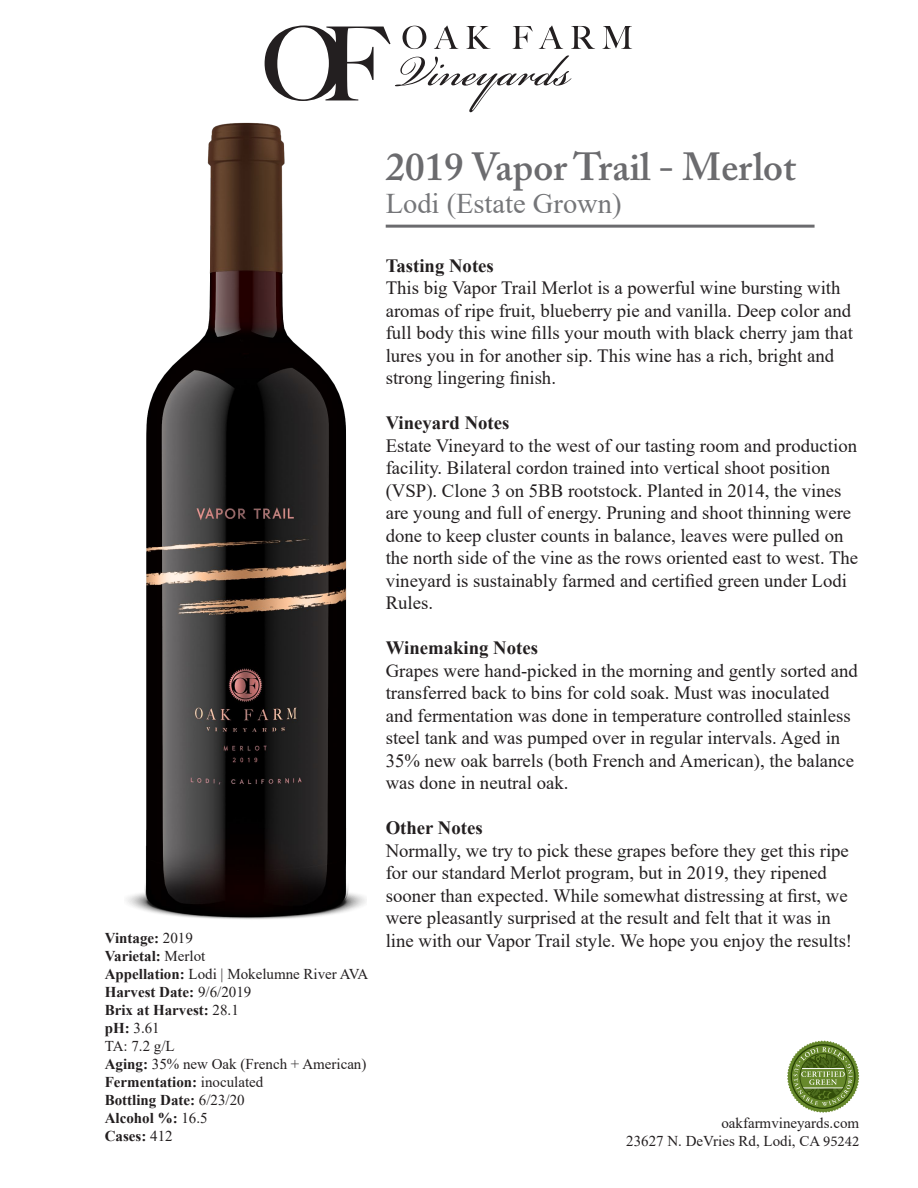
<style>
.page{position:relative;width:918px;height:1188px;background:#fff}
.page>*{position:absolute;margin:0;border:0;box-sizing:border-box;transform-origin:0 0}
.t1{font:600 39px "Adobe Caslon Pro";color:#6b6b6e}
.t2{font:28.5px "Times New Roman";color:#757679}
.t3{font:18.75px/22.5px "Times New Roman";color:#231f20}
.t4{font:700 18.75px "Times New Roman";color:#231f20}
.t5{font:15px/18px "Times New Roman";color:#231f20}
.t6{font:700 15px/18px "Times New Roman";color:#231f20}
.s1{font-weight:400}
.s2{font-weight:700}
.s3{font-family:"Minion Pro"}
</style>
<div class="page">
<svg style="left:602px;top:26px;width:30px;height:23px"></svg>
<svg style="left:265px;top:26px;width:330px;height:86px"></svg>
<hr style="left:386px;top:225px;width:429px;height:3px;background:#6b6b6e">
<img style="left:126px;top:122px;width:240px;height:798px">
<svg style="left:787px;top:1041px;width:72px;height:72px"></svg>
<div style="left:800px;top:1053px;width:47px;height:47px;border:1px solid #334e0a;border-radius:50%"></div>
<p class="t6" style="left:105px;top:928px;width:90px">Vintage: <span class="s1">2019</span></p>
<p class="t6" style="left:105px;top:946px;width:102px">Varietal: <span class="s1">Merlot</span></p>
<p class="t5" style="left:105px;top:964px;width:265px"><span class="s2">Appellation:</span> Lodi | Mokelumne River AVA</p>
<p class="t6" style="left:105px;top:982px;width:148px">Harvest Date: <span class="s1">9/6/2019<br></span>Brix at Harvest: <span class="s1">28.1</span></p>
<p class="t5" style="left:105px;top:1018px;width:57px"><span class="s2">pH:</span> 3.61</p>
<p class="t5" style="left:105px;top:1036px;width:72px">TA: 7.2 g/L</p>
<p class="t5" style="left:105px;top:1054px;width:263px"><span class="s2">Aging:</span> 35% new Oak (French + American)<br><span class="s2">Fermentation:</span> inoculated</p>
<p class="t6" style="left:105px;top:1090px;width:141px">Bottling Date: <span class="s1">6/23/20<br></span>Alcohol %: <span class="s1">16.5</span></p>
<p class="t6" style="left:105px;top:1126px;width:69px">Cases: <span class="s1">412</span></p>
<p class="t1" style="left:386px;top:144px;width:412px">2019 Vapor Trail - Merlot</p>
<p class="t2" style="left:386px;top:183px;width:237px">Lodi (Estate Grown)</p>
<p class="t4" style="left:386px;top:252px;width:110px">Tasting Notes</p>
<p class="t3" style="left:386px;top:276px;width:469px">This big Vapor Trail Merlot is a powerful wine bursting with aromas of ripe fruit, blueberry pie and vanilla. Deep color and full body this wine fills your mouth with black cherry jam that lures you in for another sip. This wine has a rich, bright and strong lingering finish.</p>
<p class="t4" style="left:386px;top:410px;width:125px">Vineyard Notes</p>
<p class="t3" style="left:386px;top:434px;width:474px">Estate Vineyard to the west of our tasting room and production facility. Bilateral cordon trained into vertical shoot position (VSP). Clone 3 on 5BB rootstock. Planted in 2014, the vines are young and full of energy. Pruning and shoot thinning were done to keep cluster counts in balance, leaves were pulled on the north side of the vine as the rows oriented east to west. The vineyard is sustainably farmed and certified green under Lodi Rules.</p>
<p class="t3" style="left:386px;top:636px;width:474px"><span class="s2">Winemaking Notes<br></span>Grapes were hand-picked in the morning and gently sorted and transferred back to bins for cold soak. Must was inoculated and fermentation was done in temperature controlled stainless steel tank and was pumped over in regular intervals. Aged in 35% new oak barrels (both French and American), the balance was done in neutral oak.</p>
<p class="t4" style="left:386px;top:815px;width:99px">Other Notes</p>
<p class="t3" style="left:386px;top:839px;width:468px">Normally, we try to pick these grapes before they get this ripe for our standard Merlot program, but in 2019, they ripened sooner than expected. While somewhat distressing at first, we were pleasantly surprised at the result and felt that it was in line with our Vapor Trail style. We hope you enjoy the results!</p>
<p class="t5" style="left:721px;top:1113px;width:139px">oakfarmvineyards.com</p>
<p class="t5" style="left:626px;top:1131px;width:235px">23627 N. DeVries Rd, Lodi, CA <span class="s3">95242</span></p>
</div>
